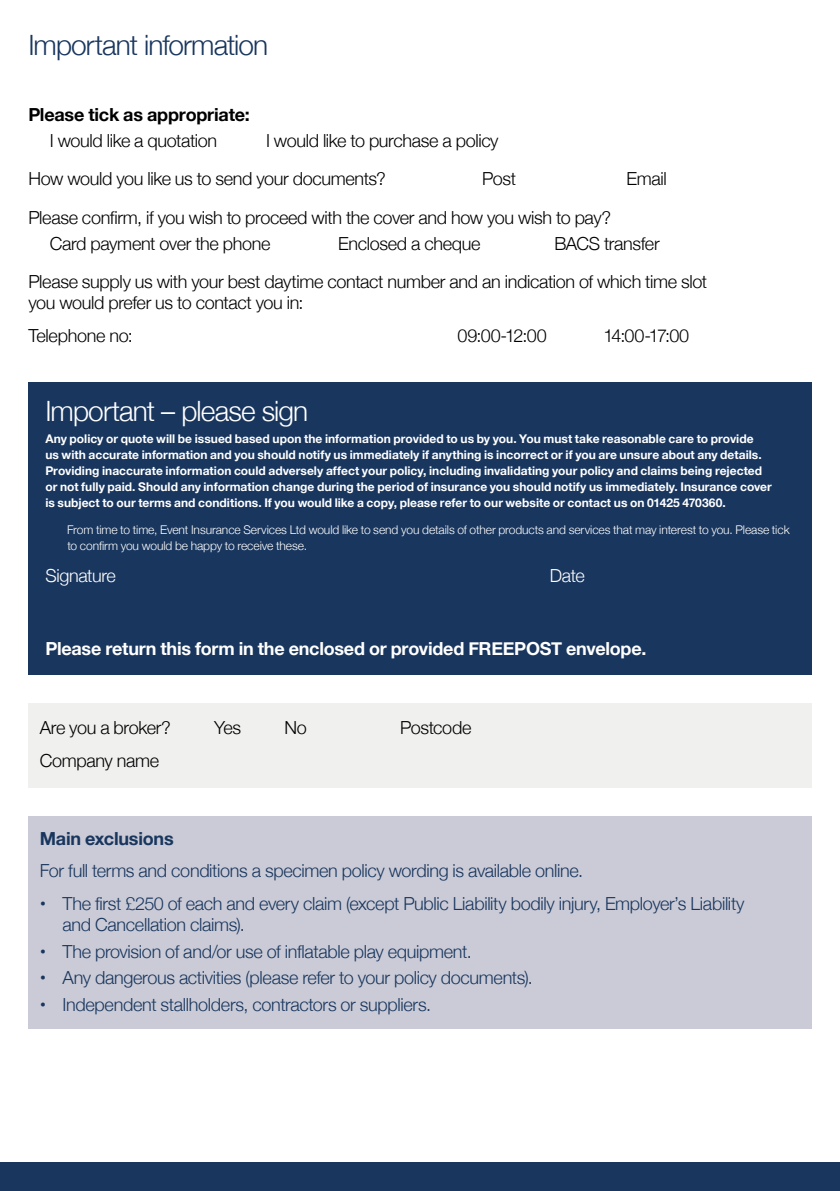
<style>
.page{position:relative;width:840px;height:1191px;background:#fff}
.page>*{position:absolute;margin:0;border:0;box-sizing:border-box;transform-origin:0 0}
.t1{font:300 28px "Helvetica Neue";letter-spacing:-.03em;color:#19365e}
.t2{font:300 28px "Helvetica Neue";letter-spacing:-.03em;color:#fff}
.t3{font:300 18px/38px "Helvetica Neue";letter-spacing:-.02em;color:#000}
.t4{font:300 18px/21px "Helvetica Neue";letter-spacing:-.02em;color:#19365e}
.t5{font:700 18px "Helvetica Neue";letter-spacing:-.01em;color:#fff}
.t6{font:700 18px "Helvetica Neue";letter-spacing:-.01em;color:#000}
.t7{font:700 18px "Helvetica Neue";letter-spacing:-.01em;color:#19365e}
.t8{font:300 18px "Helvetica Neue";letter-spacing:-.02em;color:#fff}
.t9{font:700 12px/16px "Helvetica Neue";color:#fff}
.t10{font:300 12px/16px "Helvetica Neue";letter-spacing:-.005em;color:#fff}
.s1{font-weight:700}
</style>
<div class="page">
<div style="left:0;top:1162px;width:839px;height:29px;background:#19365e"></div>
<div style="left:28px;top:703px;width:783px;height:85px;background:#f0f0ef"></div>
<div style="left:28px;top:382px;width:783px;height:292px;background:#19365e"></div>
<div style="left:28px;top:816px;width:783px;height:212px;background:#cacbd6"></div>
<h1 class="t1" style="left:28px;top:23px;width:241px">Important information</h1>
<h2 class="t6" style="left:28px;top:100px;width:223px">Please tick as appropriate:</h2>
<h2 class="t3" style="left:50px;top:121px;width:169px">I would like a quotation</h2>
<h2 class="t3" style="left:28px;top:121px;width:471px;text-indent:237px">I would like to purchase a policy<br>How would you like us to send your documents?</h2>
<h2 class="t3" style="left:482px;top:159px;width:35px">Post</h2>
<h2 class="t3" style="left:626px;top:159px;width:42px">Email</h2>
<h2 class="t3" style="left:50px;top:202px;width:562px;line-height:26.6px;text-indent:-21px">Please confirm, if you wish to proceed with the cover and how you wish to pay?<br>Card payment over the phone</h2>
<h2 class="t3" style="left:28px;top:223px;width:679px;text-indent:525px">BACS transfer<br>Please supply us with your best daytime contact number and an indication of which time slot</h2>
<h2 class="t3" style="left:28px;top:285px;width:276px;line-height:32.4px">you would prefer us to contact you in:<br>Telephone no:</h2>
<h2 class="t3" style="left:338px;top:223px;width:144px">Enclosed a cheque</h2>
<h2 class="t3" style="left:457px;top:315px;width:90px">09:00-12:00</h2>
<h2 class="t3" style="left:603px;top:315px;width:87px">14:00-17:00</h2>
<h1 class="t2" style="left:45px;top:388px;width:264px">Important – please sign</h1>
<p class="t9" style="left:45px;top:430px;width:727px">Any policy or quote will be issued based upon the information provided to us by you. You must take reasonable care to provide<br>us with accurate information and you should notify us immediately if anything is incorrect or if you are unsure about any details.<br>Providing inaccurate information could adversely affect your policy, including invalidating your policy and claims being rejected or not fully paid. Should any information change during the period of insurance you should notify us immediately. Insurance cover is subject to our terms and conditions. If you would like a copy, please refer to our website or contact us on 01425 470360.</p>
<p class="t10" style="left:67px;top:521px;width:723px">From time to time, Event Insurance Services Ltd would like to send you details of other products and services that may interest to you. Please tick to confirm you would be happy to receive these.</p>
<h2 class="t8" style="left:45px;top:561px;width:72px">Signature</h2>
<h2 class="t8" style="left:549px;top:561px;width:36px">Date</h2>
<h2 class="t5" style="left:45px;top:635px;width:602px">Please return this form in the enclosed or provided FREEPOST envelope.</h2>
<h2 class="t3" style="left:40px;top:707px;width:133px">Are you a broker?</h2>
<h2 class="t3" style="left:214px;top:707px;width:28px">Yes</h2>
<h2 class="t3" style="left:284px;top:707px;width:24px">No</h2>
<h2 class="t3" style="left:400px;top:707px;width:73px">Postcode</h2>
<h2 class="t3" style="left:40px;top:740px;width:121px">Company name</h2>
<h2 class="t7" style="left:40px;top:824px;width:135px">Main exclusions</h2>
<h2 class="t4" style="left:40px;top:859px;width:544px">For full terms and conditions a specimen policy wording is available online.</h2>
<h2 class="t4" style="left:62px;top:891px;width:683px;text-indent:-23px"><span class="s1">•</span> The first £250 of each and every claim (except Public Liability bodily injury, Employer’s Liability and Cancellation claims).</h2>
<h2 class="t4" style="left:40px;top:939px;width:433px"><span class="s1">•</span> The provision of and/or use of inflatable play equipment.</h2>
<h2 class="t4" style="left:40px;top:966px;width:494px"><span class="s1">•</span> Any dangerous activities (please refer to your policy documents).</h2>
<h2 class="t4" style="left:40px;top:992px;width:392px"><span class="s1">•</span> Independent stallholders, contractors or suppliers.</h2>
</div>
